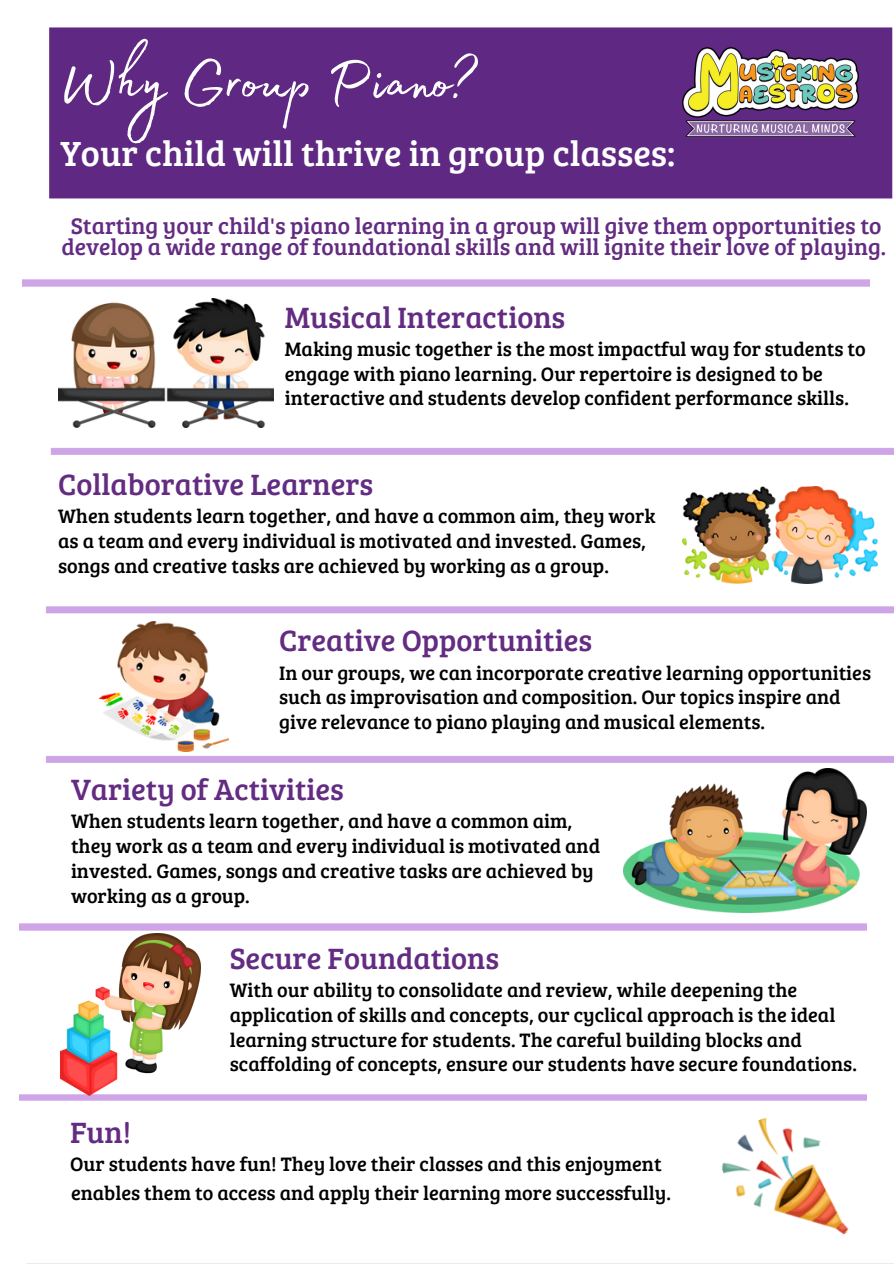
<style>
.page{position:relative;width:894px;height:1264px;background:#fff}
.page>*{position:absolute;margin:0;border:0;box-sizing:border-box;transform-origin:0 0}
.t1{font:77.1px "Madelyn Fill";color:#fff}
.t2{font:36.15px "Bree Serif";color:#fff}
.t3{font:30.45px "Bree Serif";color:#632c82}
.t4{font:23.4px/21.5px "Bree Serif";color:#632c82;text-align:center}
.t5{font:20.1px/24.8px "Bree Serif";color:#000}
</style>
<div class="page">
<img style="left:19px;top:27px;width:874px;height:1074px">
<img style="left:19px;top:923px;width:846px;height:7px">
<img style="left:19px;top:1094px;width:846px;height:6px">
<div style="left:23px;top:280px;width:846px;height:6px;background:#cfa5e8"></div>
<img style="left:60px;top:933px;width:140px;height:162px">
<img style="left:682px;top:486px;width:195px;height:97px">
<img style="left:623px;top:768px;width:243px;height:144px">
<img style="left:100px;top:622px;width:128px;height:129px">
<img style="left:58px;top:298px;width:215px;height:129px">
<img style="left:721px;top:1117px;width:128px;height:118px">
<img style="left:682px;top:47px;width:176px;height:89px">
<p class="t1" style="left:60px;top:23px;width:418px">Why Group Piano?</p>
<h1 class="t2" style="left:60px;top:127px;width:616px">Your child will thrive in group classes:</h1>
<p class="t4" style="left:61px;top:213px;width:825px">Starting your child's piano learning in a group will give them opportunities to develop a wide range of foundational skills and will ignite their love of playing.</p>
<p class="t3" style="left:285px;top:295px;width:282px">Musical Interactions</p>
<p class="t5" style="left:285px;top:335px;width:582px">Making music together is the most impactful way for students to engage with piano learning. Our repertoire is designed to be interactive and students develop confident performance skills.</p>
<p class="t3" style="left:58px;top:462px;width:316px">Collaborative Learners</p>
<p class="t5" style="left:58px;top:503px;width:599px">When students learn together, and have a common aim, they work as a team and every individual is motivated and invested. Games, songs and creative tasks are achieved by working as a group.</p>
<p class="t3" style="left:279px;top:618px;width:314px">Creative Opportunities</p>
<p class="t5" style="left:279px;top:659px;width:593px">In our groups, we can incorporate creative learning opportunities such as improvisation and composition. Our topics inspire and give relevance to piano playing and musical elements.</p>
<p class="t3" style="left:71px;top:767px;width:274px">Variety of Activities</p>
<p class="t5" style="left:71px;top:808px;width:530px">When students learn together, and have a common aim, they work as a team and every individual is motivated and invested. Games, songs and creative tasks are achieved by working as a group.</p>
<p class="t3" style="left:230px;top:936px;width:271px">Secure Foundations</p>
<p class="t5" style="left:230px;top:976px;width:628px">With our ability to consolidate and review, while deepening the application of skills and concepts, our cyclical approach is the ideal learning structure for students. The careful building blocks and scaffolding of concepts, ensure our students have secure foundations.</p>
<h2 class="t3" style="left:70px;top:1110px;width:63px">Fun!</h2>
<h3 class="t5" style="left:70px;top:1151px;width:592px">Our students have fun! They love their classes and this enjoyment</h3>
<p class="t5" style="left:71px;top:1179px;width:601px">enables them to access and apply their learning more successfully.</p>
</div>
